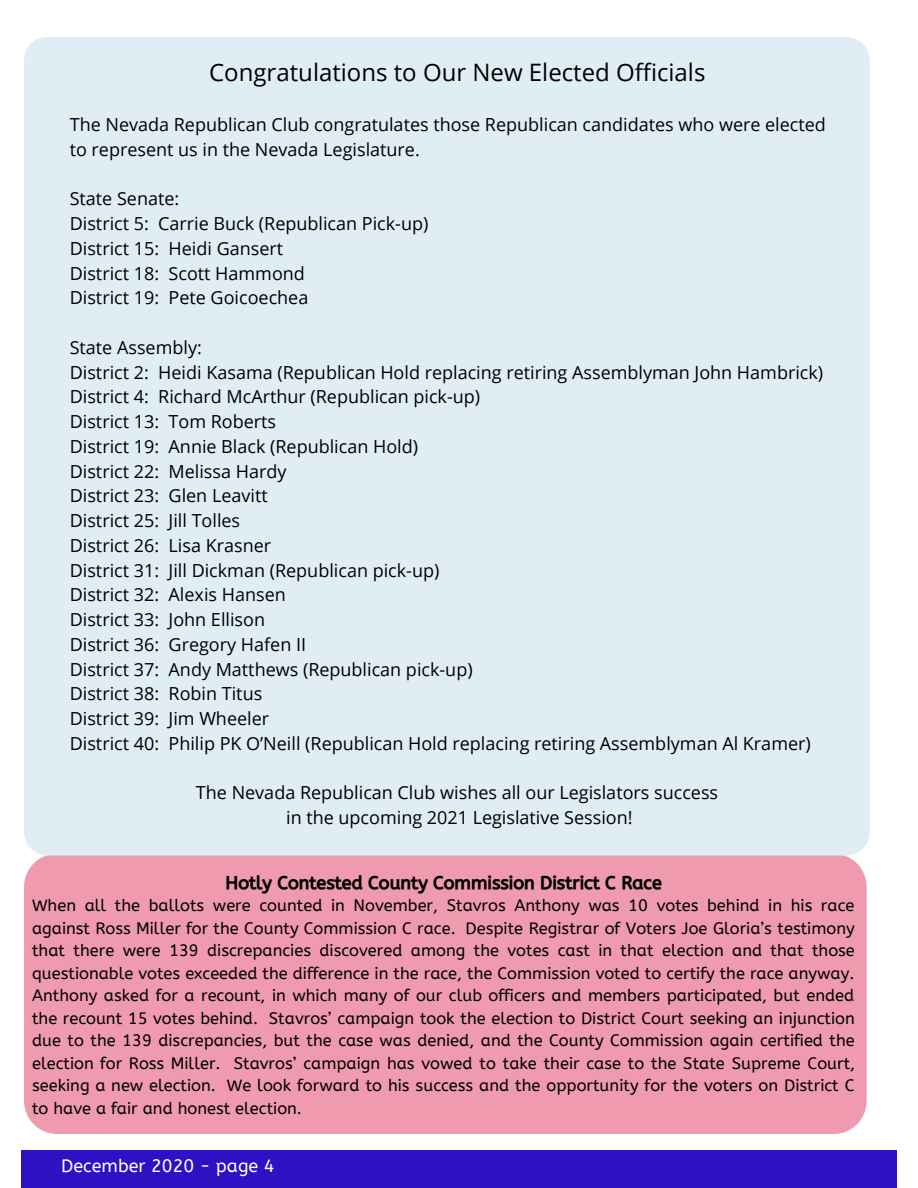
<style>
.page{position:relative;width:918px;height:1188px;background:#fff}
.page>*{position:absolute;margin:0;border:0;box-sizing:border-box;transform-origin:0 0}
.t1{font:24px "Open Sans";color:#000}
.t2{font:18px/24.8px "Open Sans";color:#000}
.t3{font:18px "CA Generated";color:#000}
.t4{font:18px "A Bee Zee";color:#fff}
.t5{font:16.5px/22.5px "A Bee Zee";color:#000;text-align:justify}
</style>
<div class="page">
<div style="left:21px;top:1150px;width:876px;height:38px;background:#2f11c4"></div>
<div style="left:24px;top:854px;width:843px;height:280px;background:#ef9aae;border-radius:33px"></div>
<div style="left:24px;top:37px;width:846px;height:819px;background:#e0edf4;border-radius:23px"></div>
<h1 class="t1" style="left:209px;top:55px;width:498px">Congratulations to Our New Elected Officials</h1>
<p class="t2" style="left:70px;top:112px;width:758px">The Nevada Republican Club congratulates those Republican candidates who were elected to represent us in the Nevada Legislature.</p>
<p class="t2" style="left:70px;top:186px;width:360px">State Senate:<br>District 5: Carrie Buck (Republican Pick-up)<br>District 15: Heidi Gansert<br>District 18: Scott Hammond<br>District 19: Pete Goicoechea</p>
<p class="t2" style="left:70px;top:335px;width:755px">State Assembly:<br>District 2: Heidi Kasama (Republican Hold replacing retiring Assemblyman John Hambrick)<br>District 4: Richard McArthur (Republican pick-up)<br>District 13: Tom Roberts<br>District 19: Annie Black (Republican Hold)<br>District 22: Melissa Hardy<br>District 23: Glen Leavitt<br>District 25: Jill Tolles<br>District 26: Lisa Krasner<br>District 31: Jill Dickman (Republican pick-up)<br>District 32: Alexis Hansen<br>District 33: John Ellison<br>District 36: Gregory Hafen II<br>District 37: Andy Matthews (Republican pick-up)<br>District 38: Robin Titus<br>District 39: Jim Wheeler<br>District 40: Philip PK O’Neill (Republican Hold replacing retiring Assemblyman Al Kramer)</p>
<p class="t2" style="left:196px;top:780px;width:524px;text-align:center">The Nevada Republican Club wishes all our Legislators success in the upcoming 2021 Legislative Session!</p>
<p class="t3" style="left:226px;top:872px;width:438px">Hotly Contested County Commission District C Race</p>
<p class="t5" style="left:32px;top:895px;width:825px">When all the ballots were counted in November, Stavros Anthony was 10 votes behind in his race against Ross Miller for the County Commission C race. Despite Registrar of Voters Joe Gloria’s testimony that there were 139 discrepancies discovered among the votes cast in that election and that those questionable votes exceeded the difference in the race, the Commission voted to certify the race anyway.<br>Anthony asked for a recount, in which many of our club officers and members participated, but ended the recount 15 votes behind. Stavros’ campaign took the election to District Court seeking an injunction due to the 139 discrepancies, but the case was denied, and the County Commission again certified the election for Ross Miller. Stavros’ campaign has vowed to take their case to the State Supreme Court, seeking a new election. We look forward to his success and the opportunity for the voters on District C to have a fair and honest election.</p>
<p class="t4" style="left:61px;top:1155px;width:215px">December 2020 - page 4</p>
</div>
